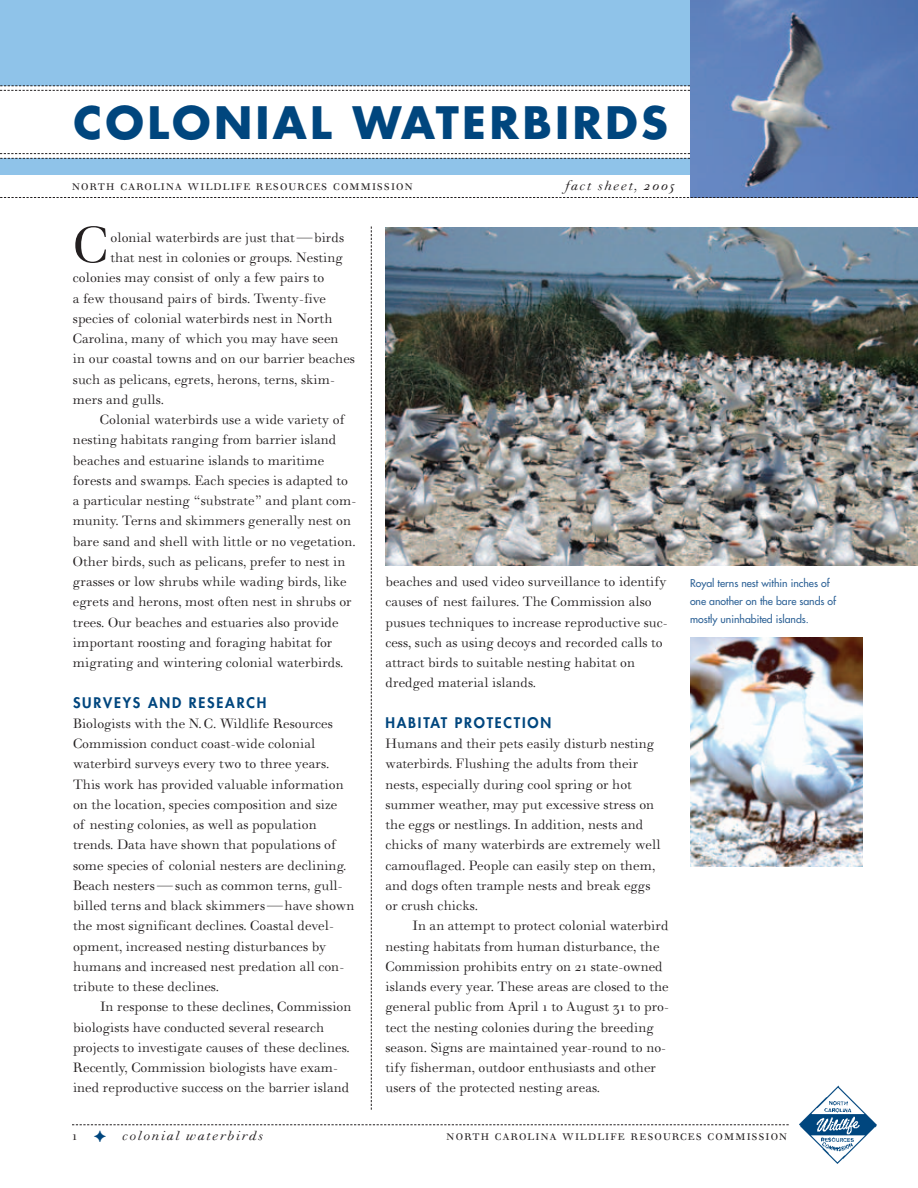
<style>
.page{position:relative;width:918px;height:1188px;background:#fff}
.page>*{position:absolute;margin:0;border:0;box-sizing:border-box;transform-origin:0 0}
.t1{font:59.7px "Walbaum";color:#231f20}
.t2{font:700 43.5px "Futura";letter-spacing:.075em;color:#00467e}
.t3{font:15.75px/20.2px "Walbaum";color:#231f20}
.t4{font:15.75px "Walbaum Exp";letter-spacing:.07em;color:#231f20}
.t5{font:italic 15.75px "Walbaum";letter-spacing:.1em;color:#231f20}
.t6{font:800 14.25px "Futura";letter-spacing:.125em;color:#00467e}
.t7{font:10.5px/18px "Futura";color:#2f6397}
.s1{font-family:"Walbaum Exp"}
.s2{font-family:"Walbaum Exp";font-style:normal}
.s3{font-family:"Monotype Sorts";font-style:normal;color:#00467e}
</style>
<div class="page">
<svg style="left:72px;top:1124px;width:717px;height:1px"></svg>
<svg style="left:371px;top:226px;width:1px;height:884px"></svg>
<div style="left:0;top:0;width:707px;height:86px;background:#8fc3e9"></div>
<div style="left:0;top:158px;width:690px;height:17px;background:#8fc3e9"></div>
<img style="left:690px;top:0;width:228px;height:197px">
<svg style="left:0;top:197px;width:918px;height:1px"></svg>
<svg style="left:0;top:153px;width:690px;height:6px"></svg>
<svg style="left:0;top:85px;width:690px;height:6px"></svg>
<img style="left:386px;top:227px;width:532px;height:339px">
<img style="left:799px;top:1085px;width:78px;height:79px">
<img style="left:690px;top:638px;width:172px;height:229px">
<h2 class="t2" style="left:74px;top:103px;width:596px">COLONIAL WATERBIRDS</h2>
<p class="t4" style="left:72px;top:179px;width:342px">north carolina wildlife resources commission</p>
<p class="t5" style="left:565px;top:180px;width:111px">fact sheet, <span class="s1">2005</span></p>
<h1 class="t1" style="left:73px;top:207px;width:36px">C</h1>
<p class="t3" style="left:111px;top:226px;width:235px">olonial waterbirds are just that —birds</p>
<p class="t3" style="left:111px;top:246px;width:234px">that nest in colonies or groups. Nesting</p>
<p class="t3" style="left:73px;top:267px;width:253px">colonies may consist of only a few pairs to</p>
<p class="t3" style="left:73px;top:287px;width:255px">a few thousand pairs of birds. Twenty-five</p>
<p class="t3" style="left:73px;top:307px;width:261px">species of colonial waterbirds nest in North</p>
<p class="t3" style="left:73px;top:327px;width:267px">Carolina, many of which you may have seen</p>
<p class="t3" style="left:73px;top:348px;width:284px">in our coastal towns and on our barrier beaches</p>
<p class="t3" style="left:73px;top:368px;width:264px">such as pelicans, egrets, herons, terns, skim-</p>
<p class="t3" style="left:73px;top:388px;width:92px">mers and gulls.</p>
<p class="t3" style="left:100px;top:408px;width:246px">Colonial waterbirds use a wide variety of</p>
<p class="t3" style="left:73px;top:429px;width:265px">nesting habitats ranging from barrier island</p>
<p class="t3" style="left:73px;top:449px;width:253px">beaches and estuarine islands to maritime</p>
<p class="t3" style="left:73px;top:469px;width:277px">forests and swamps. Each species is adapted to</p>
<p class="t3" style="left:73px;top:489px;width:285px">a particular nesting “substrate” and plant com-</p>
<p class="t3" style="left:73px;top:510px;width:280px">munity. Terns and skimmers generally nest on</p>
<p class="t3" style="left:73px;top:530px;width:284px">bare sand and shell with little or no vegetation.</p>
<p class="t3" style="left:73px;top:550px;width:274px">Other birds, such as pelicans, prefer to nest in</p>
<p class="t3" style="left:73px;top:570px;width:275px">grasses or low shrubs while wading birds, like</p>
<p class="t3" style="left:73px;top:591px;width:280px">egrets and herons, most often nest in shrubs or</p>
<p class="t3" style="left:73px;top:611px;width:267px">trees. Our beaches and estuaries also provide</p>
<p class="t3" style="left:73px;top:631px;width:261px">important roosting and foraging habitat for</p>
<p class="t3" style="left:73px;top:651px;width:272px">migrating and wintering colonial waterbirds.</p>
<p class="t6" style="left:73px;top:695px;width:195px">SURVEYS AND RESEARCH</p>
<p class="t3" style="left:73px;top:712px;width:283px">Biologists with the N. C. Wildlife Resources Commission conduct coast-wide colonial waterbird surveys every two to three years.<br>This work has provided valuable information on the location, species composition and size<br>of nesting colonies, as well as population trends. Data have shown that populations of some species of colonial nesters are declining.<br>Beach nesters — such as common terns, gull&shy;billed terns and black skimmers —have shown the most significant declines. Coastal devel&shy;opment, increased nesting disturbances by humans and increased nest predation all con&shy;tribute to these declines.</p>
<p class="t3" style="left:73px;top:996px;width:280px;text-indent:27px">In response to these declines, Commission biologists have conducted several research projects to investigate causes of these declines.<br>Recently, Commission biologists have exam&shy;ined reproductive success on the barrier island</p>
<p class="t3" style="left:386px;top:571px;width:284px">beaches and used video surveillance to identify causes of nest failures. The Commission also pusues techniques to increase reproductive suc&shy;cess, such as using decoys and recorded calls to attract birds to suitable nesting habitat on dredged material islands.</p>
<p class="t6" style="left:386px;top:716px;width:167px">HABITAT PROTECTION</p>
<p class="t3" style="left:386px;top:733px;width:277px">Humans and their pets easily disturb nesting waterbirds. Flushing the adults from their nests, especially during cool spring or hot summer weather, may put excessive stress on the eggs or nestlings. In addition, nests and chicks of many waterbirds are extremely well camouflaged. People can easily step on them, and dogs often trample nests and break eggs or crush chicks.</p>
<p class="t3" style="left:385px;top:915px;width:285px;text-indent:27px">In an attempt to protect colonial waterbird nesting habitats from human disturbance, the Commission prohibits entry on <span class="s1">21</span> state-owned islands every year. These areas are closed to the general public from April <span class="s1">1</span> to August <span class="s1">31</span> to pro&shy;tect the nesting colonies during the breeding season. Signs are maintained year-round to no&shy;tify fisherman, outdoor enthusiasts and other users of the protected nesting areas.</p>
<p class="t7" style="left:690px;top:575px;width:148px">Royal terns nest within inches of one another on the bare sands of mostly uninhabited islands.</p>
<p class="t5" style="left:72px;top:1131px;width:192px"><span class="s2">1</span> <span class="s3">✦</span> colonial waterbirds</p>
<p class="t4" style="left:447px;top:1129px;width:342px">north carolina wildlife resources commission</p>
</div>
